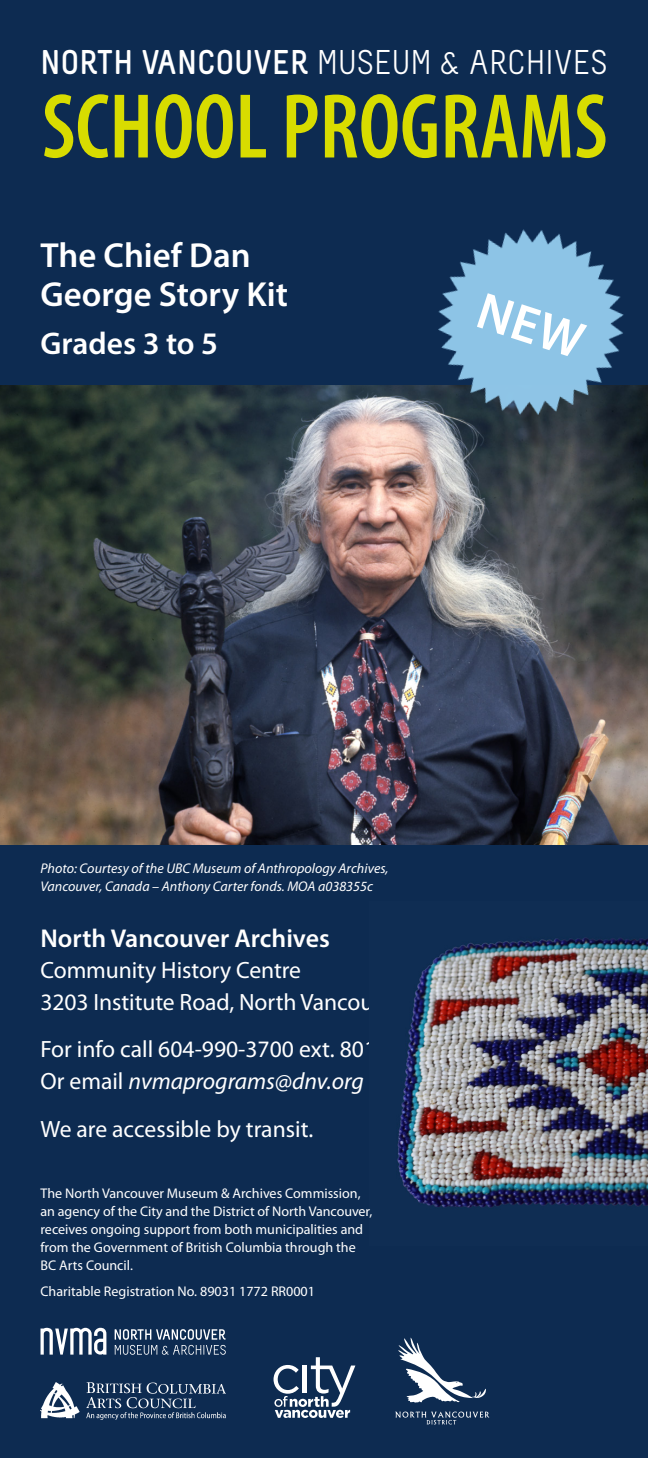
<style>
.page{position:relative;width:648px;height:1458px;background:#0d2b51}
.page>*{position:absolute;margin:0;border:0;box-sizing:border-box;transform-origin:0 0}
.t1{font:600 condensed 92.92px "Myriad Pro";color:#d8dc00;scale:.95 1}
.Flier_Subhead{font:600 34.88px/39.4px "Myriad Pro";color:#fff}
.t2{font:34.2px "Melbourne";letter-spacing:.02em;color:#fff}
.Flier_Subhead-2{font:600 31.5px "Myriad Pro";color:#fff}
.Flier_Body{font:600 25.88px "Myriad Pro";color:#fff}
.Flier_Body-2{font:23.62px/31.5px "Myriad Pro";letter-spacing:-.005em;color:#fff}
.Flier_Body-3{font:13.95px/18px "Myriad Pro";color:#fff}
.Flier_Body-4{font:italic 13.95px/18px "Myriad Pro";color:#fff}
.s1{font-weight:700}
.s2{font-style:italic}
</style>
<div class="page">
<img style="left:0;top:385px;width:648px;height:460px">
<img style="left:40px;top:1383px;width:186px;height:37px">
<svg style="left:115px;top:1329px;width:111px;height:26px"></svg>
<svg style="left:40px;top:1328px;width:66px;height:27px"></svg>
<svg style="left:274px;top:1357px;width:81px;height:61px"></svg>
<svg style="left:395px;top:1412px;width:94px;height:12px"></svg>
<svg style="left:398px;top:1338px;width:88px;height:65px"></svg>
<img style="left:410px;top:229px;width:238px;height:216px">
<img style="left:397px;top:937px;width:251px;height:271px">
<div style="left:477px;top:293px;width:110px;height:66px;background:#8dc4e6"></div>
<p class="t2" style="left:40px;top:44px;width:569px"><span class="s1">NORTH VANCOUVER</span> MUSEUM &amp; ARCHIVES</p>
<p class="t1" style="left:42px;top:76px;width:597px">SCHOOL PROGRAMS</p>
<p class="Flier_Subhead" style="left:40px;top:234px;width:249px">The Chief Dan<br>George Story Kit</p>
<p class="Flier_Subhead-2" style="left:40px;top:323px;width:179px">Grades 3 to 5</p>
<p class="Flier_Body-4" style="left:40px;top:860px;width:349px">Photo: Courtesy of the UBC Museum of Anthropology Archives,<br>Vancouver, Canada – Anthony Carter fonds. MOA a038355c</p>
<p class="Flier_Body" style="left:40px;top:922px;width:291px">North Vancouver Archives</p>
<p class="Flier_Body-2" style="left:40px;top:955px;width:262px">Community History Centre</p>
<p class="Flier_Body-2" style="left:40px;top:987px;width:365px">3203 Institute Road, North Vancouver</p>
<p class="Flier_Body-2" style="left:40px;top:1034px;width:349px">For info call 604-990-3700 ext. 8016<br>Or email <span class="s2">nvmaprograms@dnv.org</span></p>
<p class="Flier_Body-2" style="left:40px;top:1113px;width:274px">We are accessible by transit.</p>
<p class="Flier_Body-3" style="left:40px;top:1185px;width:333px">The North Vancouver Museum &amp; Archives Commission, an agency of the City and the District of North Vancouver, receives ongoing support from both municipalities and from the Government of British Columbia through the BC Arts Council.</p>
<p class="Flier_Body-3" style="left:40px;top:1283px;width:276px">Charitable Registration No. 89031 1772 RR0001</p>
</div>
